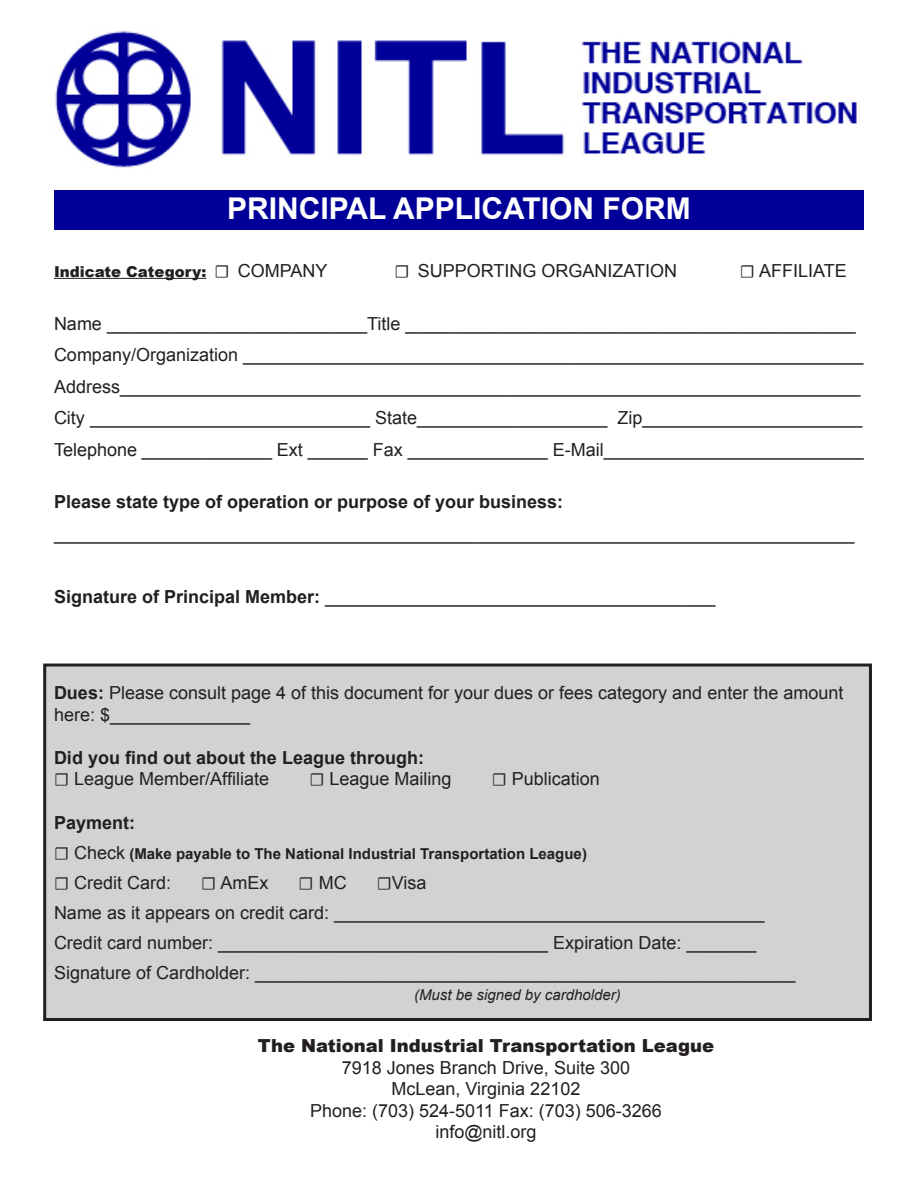
<style>
.page{position:relative;width:918px;height:1188px;background:#fff}
.page>*{position:absolute;margin:0;border:0;box-sizing:border-box;transform-origin:0 0}
.t1{font:700 30px "Arial";color:#fff}
.t2{font:18px/21.6px "Arial";color:#231f20}
.t3{font:700 18px "Arial";color:#231f20}
.t4{font:900 18px "Arial";color:#231f20}
.t5{font:700 15px "Arial";color:#231f20}
.t6{font:italic 15px "Arial";color:#231f20}
.t7{font:900 15px "Arial";color:#231f20}
.s1{font-family:"Minion Pro";font-weight:400;font-size:18px}
.s2{font-weight:400;font-size:18px}
.s3{font-family:"Minion Pro"}
.s4{font-weight:700}
</style>
<div class="page">
<div style="left:45px;top:665px;width:825px;height:355px;background:#d1d2d4"></div>
<div style="left:43px;top:664px;width:829px;height:357px;border:3px solid #231f20"></div>
<img style="left:55px;top:31px;width:802px;height:137px">
<div style="left:54px;top:190px;width:810px;height:40px;background:#000098"></div>
<hr style="left:54px;top:278px;width:152px;height:1px;background:#231f20">
<p class="t1" style="left:227px;top:188px;width:465px">PRINCIPAL APPLICATION FORM</p>
<p class="t7" style="left:54px;top:260px;width:275px">Indicate Category: <span class="s1">☐</span> <span class="s2">COMPANY</span></p>
<p class="t2" style="left:394px;top:260px;width:284px"><span class="s3">☐</span> SUPPORTING ORGANIZATION</p>
<p class="t2" style="left:740px;top:260px;width:108px"><span class="s3">☐</span> AFFILIATE</p>
<p class="t2" style="left:54px;top:313px;width:803px">Name __________________________Title _____________________________________________</p>
<p class="t2" style="left:54px;top:344px;width:811px">Company/Organization ______________________________________________________________</p>
<p class="t2" style="left:54px;top:376px;width:808px">Address__________________________________________________________________________</p>
<p class="t2" style="left:54px;top:407px;width:810px">City ____________________________ State___________________ Zip______________________</p>
<p class="t2" style="left:54px;top:439px;width:811px">Telephone _____________ Ext ______ Fax ______________ E-Mail__________________________</p>
<p class="t3" style="left:54px;top:490px;width:511px">Please state type of operation or purpose of your business:</p>
<p class="t2" style="left:54px;top:523px;width:802px">________________________________________________________________________________</p>
<p class="t2" style="left:54px;top:586px;width:663px"><span class="s4">Signature of Principal Member:</span> _______________________________________</p>
<p class="t2" style="left:54px;top:682px;width:791px"><span class="s4">Dues:</span> Please consult page 4 of this document for your dues or fees category and enter the amount here: $______________</p>
<p class="t3" style="left:54px;top:745px;width:372px">Did you find out about the League through:</p>
<p class="t2" style="left:54px;top:768px;width:217px"><span class="s3">☐</span> League Member/Affiliate</p>
<p class="t2" style="left:309px;top:768px;width:144px"><span class="s3">☐</span> League Mailing</p>
<p class="t2" style="left:492px;top:768px;width:110px"><span class="s3">☐</span> Publication</p>
<p class="t3" style="left:54px;top:810px;width:83px">Payment:</p>
<p class="t5" style="left:54px;top:843px;width:534px"><span class="s1">☐</span> <span class="s2">Check</span> (Make payable to The National Industrial Transportation League)</p>
<p class="t2" style="left:54px;top:872px;width:119px"><span class="s3">☐</span> Credit Card:</p>
<p class="t2" style="left:201px;top:872px;width:69px"><span class="s3">☐</span> AmEx</p>
<p class="t2" style="left:299px;top:872px;width:50px"><span class="s3">☐</span> MC</p>
<p class="t2" style="left:377px;top:872px;width:51px"><span class="s3">☐</span>Visa</p>
<p class="t2" style="left:54px;top:902px;width:712px">Name as it appears on credit card: ___________________________________________</p>
<p class="t2" style="left:54px;top:932px;width:704px">Credit card number: _________________________________ Expiration Date: _______</p>
<p class="t2" style="left:54px;top:962px;width:743px">Signature of Cardholder: ______________________________________________________</p>
<p class="t6" style="left:414px;top:985px;width:208px">(Must be signed by cardholder)</p>
<p class="t4" style="left:258px;top:1033px;width:458px">The National Industrial Transportation League</p>
<p class="t2" style="left:342px;top:1057px;width:290px">7918 Jones Branch Drive, Suite 300</p>
<p class="t2" style="left:392px;top:1078px;width:190px">McLean, Virginia 22102</p>
<p class="t2" style="left:310px;top:1100px;width:353px">Phone: (703) 524-5011 Fax: (703) 506-3266</p>
<p class="t2" style="left:435px;top:1122px;width:103px">info@nitl.org</p>
</div>
